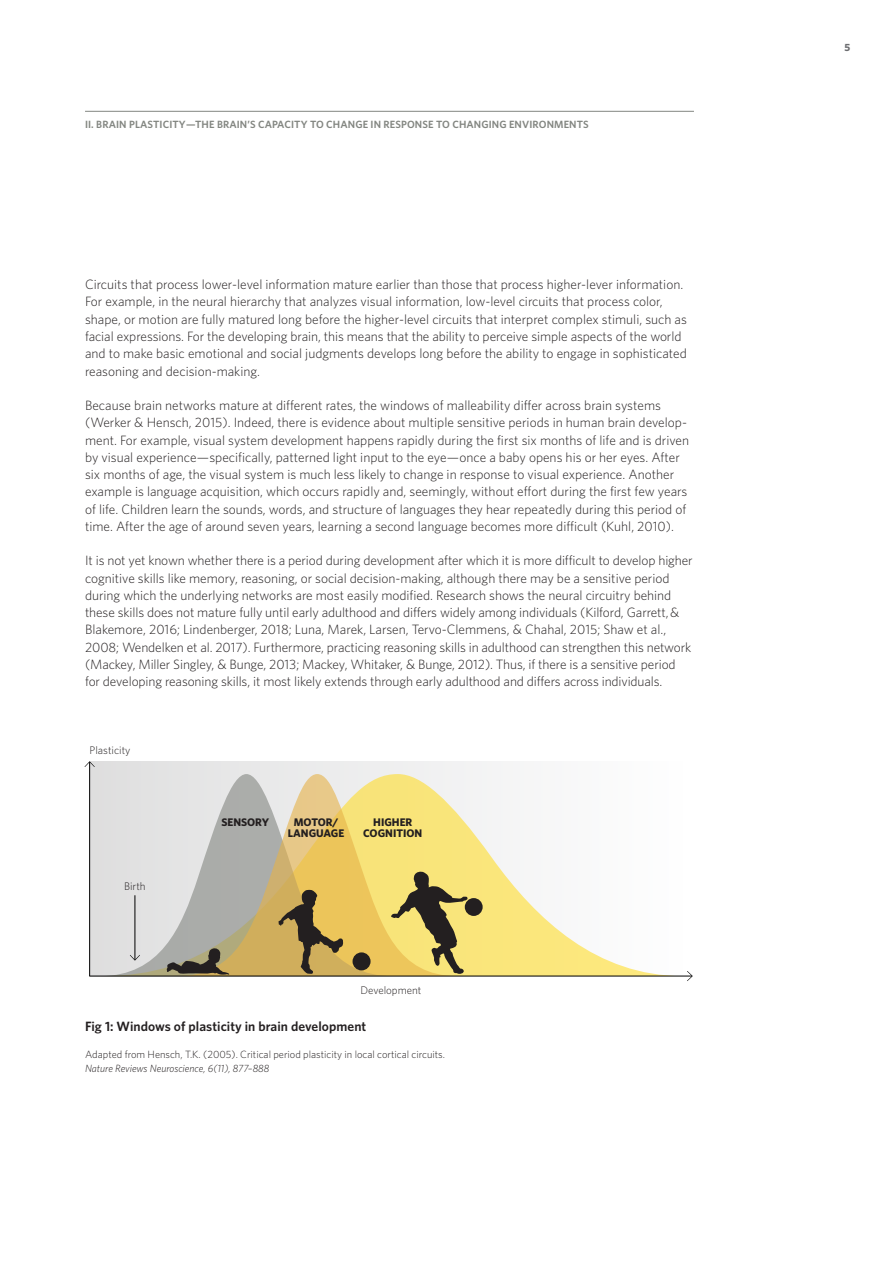
<style>
.page{position:relative;width:893px;height:1263px;background:#fff}
.page>*{position:absolute;margin:0;border:0;box-sizing:border-box;transform-origin:0 0}
.t1{font:300 13.5px/17.2px "Whitney HTF";color:#231f20}
.t2{font:600 13.5px "Whitney HTF";letter-spacing:.005em;color:#231f20}
.t3{font:700 10.95px/10.9px "Whitney HTF";color:#231f20;text-align:center}
.t4{font:300 10.95px "Whitney HTF";color:#231f20}
.t5{font:600 10.5px "Whitney HTF";letter-spacing:.01em;color:#838681}
.t6{font:300 10.5px "Whitney HTF";color:#231f20}
.t7{font:italic 300 10.5px "Whitney HTF";color:#231f20}
.t8{font:700 10.5px "Whitney HTF";color:#6c6d70}
</style>
<div class="page">
<hr style="left:85px;top:111px;width:609px;height:1px;background:#838681">
<div style="left:89px;top:761px;width:596px;height:215px;background:linear-gradient(to right,#dfdfdf,#fefeff)"></div>
<hr style="left:89px;top:762px;width:1px;height:214px;background:#000">
<svg style="left:85px;top:761px;width:10px;height:6px"></svg>
<svg style="left:457px;top:774px;width:226px;height:202px"></svg>
<div style="left:465px;top:898px;width:18px;height:18px;background:#231f20;border-radius:50%"></div>
<svg style="left:457px;top:871px;width:10px;height:103px"></svg>
<div style="left:100px;top:774px;width:77px;height:202px;background:#e1e1e1"></div>
<svg style="left:177px;top:774px;width:280px;height:202px;background:#d3c48b"></svg>
<svg style="left:166px;top:948px;width:63px;height:27px;background:#797361"></svg>
<div style="left:353px;top:952px;width:18px;height:18px;background:#231f20;border-radius:50%"></div>
<svg style="left:278px;top:890px;width:66px;height:84px;background:#a98e4b"></svg>
<hr style="left:89px;top:976px;width:603px;height:1px;background:#000">
<svg style="left:687px;top:971px;width:6px;height:10px"></svg>
<p class="t5" style="left:85px;top:118px;width:505px">II. BRAIN PLASTICITY—THE BRAIN’S CAPACITY TO CHANGE IN RESPONSE TO CHANGING ENVIRONMENTS</p>
<p class="t1" style="left:85px;top:276px;width:603px">Circuits that process lower-level information mature earlier than those that process higher-lever information.<br>For example, in the neural hierarchy that analyzes visual information, low-level circuits that process color, shape, or motion are fully matured long before the higher-level circuits that interpret complex stimuli, such as facial expressions. For the developing brain, this means that the ability to perceive simple aspects of the world and to make basic emotional and social judgments develops long before the ability to engage in sophisticated reasoning and decision-making.</p>
<p class="t1" style="left:85px;top:396px;width:605px">Because brain networks mature at different rates, the windows of malleability differ across brain systems (Werker &amp; Hensch, 2015). Indeed, there is evidence about multiple sensitive periods in human brain develop&shy;ment. For example, visual system development happens rapidly during the first six months of life and is driven by visual experience—specifically, patterned light input to the eye—once a baby opens his or her eyes. After six months of age, the visual system is much less likely to change in response to visual experience. Another example is language acquisition, which occurs rapidly and, seemingly, without effort during the first few years of life. Children learn the sounds, words, and structure of languages they hear repeatedly during this period of time. After the age of around seven years, learning a second language becomes more difficult (Kuhl, 2010).</p>
<p class="t1" style="left:85px;top:552px;width:609px">It is not yet known whether there is a period during development after which it is more difficult to develop higher cognitive skills like memory, reasoning, or social decision-making, although there may be a sensitive period during which the underlying networks are most easily modified. Research shows the neural circuitry behind these skills does not mature fully until early adulthood and differs widely among individuals (Kilford, Garrett, &amp; Blakemore, 2016; Lindenberger, 2018; Luna, Marek, Larsen, Tervo-Clemmens, &amp; Chahal, 2015; Shaw et al., 2008; Wendelken et al. 2017). Furthermore, practicing reasoning skills in adulthood can strengthen this network (Mackey, Miller Singley, &amp; Bunge, 2013; Mackey, Whitaker, &amp; Bunge, 2012). Thus, if there is a sensitive period for developing reasoning skills, it most likely extends through early adulthood and differs across individuals.</p>
<p class="t4" style="left:90px;top:744px;width:42px">Plasticity</p>
<p class="t4" style="left:124px;top:880px;width:23px">Birth</p>
<p class="t3" style="left:221px;top:816px;width:49px">SENSORY</p>
<p class="t3" style="left:288px;top:816px;width:58px">MOTOR/<br>LANGUAGE</p>
<p class="t3" style="left:363px;top:816px;width:61px">HIGHER<br>COGNITION</p>
<p class="t4" style="left:360px;top:984px;width:63px">Development</p>
<p class="t2" style="left:85px;top:1018px;width:283px">Fig 1: Windows of plasticity in brain development</p>
<p class="t6" style="left:85px;top:1048px;width:361px">Adapted from Hensch, T.K. (2005). Critical period plasticity in local cortical circuits.</p>
<p class="t7" style="left:85px;top:1062px;width:186px">Nature Reviews Neuroscience, 6(11), 877–888</p>
<p class="t8" style="left:845px;top:41px;width:7px">5</p>
</div>
